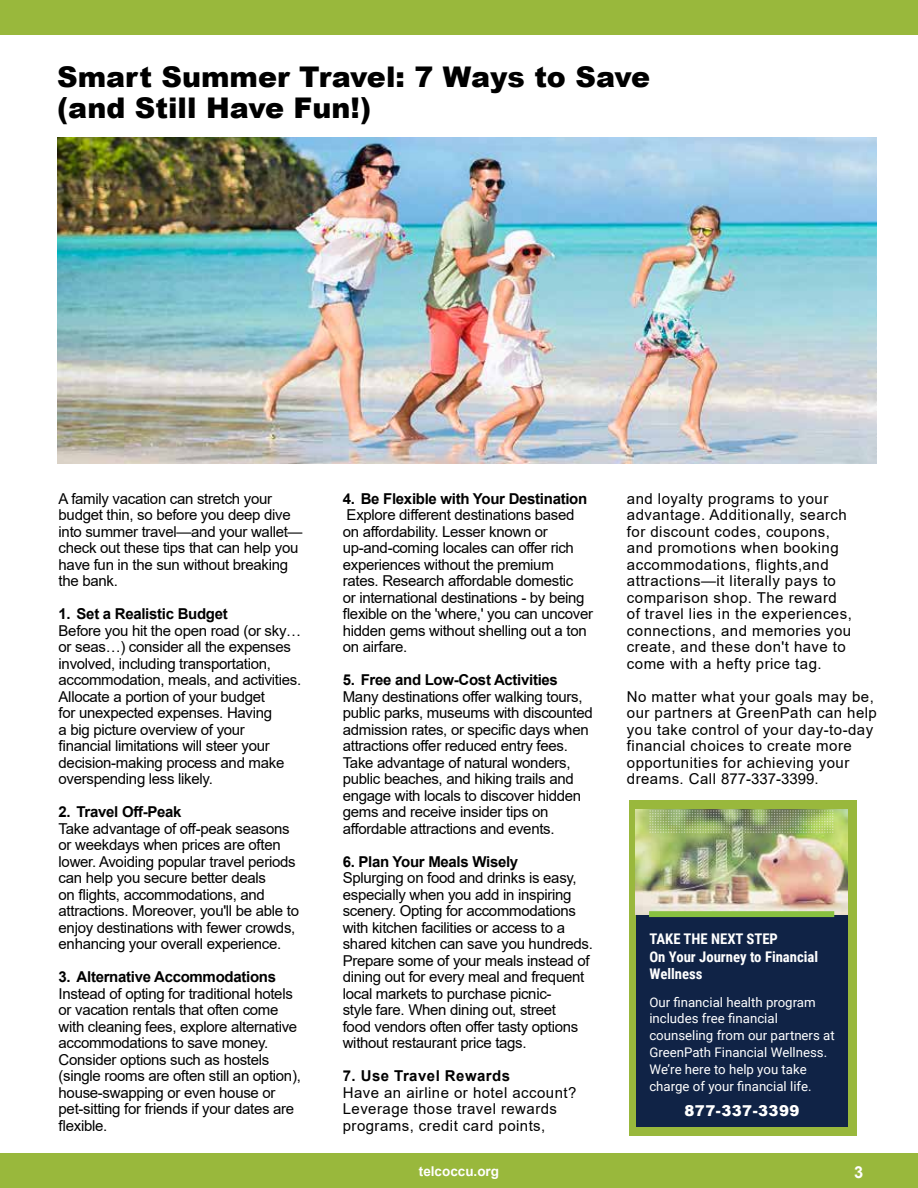
<style>
.page{position:relative;width:918px;height:1188px;background:#fff}
.page>*{position:absolute;margin:0;border:0;box-sizing:border-box;transform-origin:0 0}
.t1{font:900 28.5px/31.5px "Arial";color:#000}
.t2{font:700 16.5px "Arial";color:#fff}
.t3{font:15px/16.5px "Arial";letter-spacing:-.02em;color:#000}
.t4{font:15px/16.5px "Arial";letter-spacing:.03em;color:#000}
.t5{font:700 15px "Arial";letter-spacing:-.02em;color:#000}
.t6{font:700 15px "Arial";letter-spacing:.03em;color:#000}
.t7{font:900 15px "Arial";letter-spacing:.03em;color:#fff}
.t8{font:700 14.7px/17.7px "Roboto Condensed";color:#fff}
.t9{font:700 13.5px "Arial";color:#fff}
.t10{font:13.2px/17px "Roboto";color:#fff}
</style>
<div class="page">
<div style="left:629px;top:800px;width:227px;height:336px;background:#99b83c"></div>
<div style="left:0;top:1153px;width:918px;height:35px;background:#99b83c"></div>
<div style="left:0;top:0;width:918px;height:35px;background:#99b83c"></div>
<img style="left:57px;top:137px;width:819px;height:326px">
<div style="left:636px;top:914px;width:212px;height:213px;background:#102346"></div>
<img style="left:636px;top:810px;width:212px;height:104px">
<div style="left:649px;top:911px;width:185px;height:6px;background:#88c140"></div>
<svg style="left:649px;top:810px;width:184px;height:23px;background:#94aa70"></svg>
<h1 class="t1" style="left:57px;top:60px;width:595px">Smart Summer Travel: 7 Ways to Save (and Still Have Fun!)</h1>
<p class="t3" style="left:59px;top:490px;width:246px">A family vacation can stretch your budget thin, so before you deep dive into summer travel—and your wallet— check out these tips that can help you have fun in the sun without breaking the bank.</p>
<p class="t5" style="left:59px;top:603px;width:171px">1. Set a Realistic Budget</p>
<p class="t3" style="left:59px;top:622px;width:244px">Before you hit the open road (or sky… or seas…) consider all the expenses involved, including transportation, accommodation, meals, and activities.<br>Allocate a portion of your budget<br>for unexpected expenses. Having<br>a big picture overview of your financial limitations will steer your decision-making process and make overspending less likely.</p>
<p class="t5" style="left:59px;top:801px;width:124px">2. Travel Off-Peak</p>
<p class="t3" style="left:59px;top:820px;width:242px">Take advantage of off-peak seasons or weekdays when prices are often lower. Avoiding popular travel periods can help you secure better deals<br>on flights, accommodations, and attractions. Moreover, you'll be able to enjoy destinations with fewer crowds, enhancing your overall experience.</p>
<p class="t5" style="left:59px;top:966px;width:219px">3. Alternative Accommodations</p>
<p class="t3" style="left:59px;top:985px;width:244px">Instead of opting for traditional hotels or vacation rentals that often come with cleaning fees, explore alternative accommodations to save money.<br>Consider options such as hostels (single rooms are often still an option), house-swapping or even house or pet-sitting for friends if your dates are flexible.</p>
<p class="t5" style="left:343px;top:488px;width:246px">4. Be Flexible with Your Destination</p>
<p class="t3" style="left:343px;top:507px;width:252px">Explore different destinations based<br>on affordability. Lesser known or up-and-coming locales can offer rich experiences without the premium rates. Research affordable domestic<br>or international destinations - by being flexible on the 'where,' you can uncover hidden gems without shelling out a ton on airfare.</p>
<p class="t5" style="left:343px;top:669px;width:217px">5. Free and Low-Cost Activities</p>
<p class="t3" style="left:343px;top:688px;width:252px">Many destinations offer walking tours, public parks, museums with discounted admission rates, or specific days when attractions offer reduced entry fees.<br>Take advantage of natural wonders, public beaches, and hiking trails and engage with locals to discover hidden gems and receive insider tips on affordable attractions and events.</p>
<p class="t5" style="left:343px;top:851px;width:177px">6. Plan Your Meals Wisely</p>
<p class="t3" style="left:343px;top:870px;width:252px">Splurging on food and drinks is easy, especially when you add in inspiring scenery. Opting for accommodations with kitchen facilities or access to a shared kitchen can save you hundreds.<br>Prepare some of your meals instead of dining out for every meal and frequent local markets to purchase picnic-<br>style fare. When dining out, street<br>food vendors often offer tasty options without restaurant price tags.</p>
<p class="t6" style="left:343px;top:1065px;width:169px">7. Use Travel Rewards</p>
<p class="t4" style="left:343px;top:1084px;width:235px">Have an airline or hotel account?<br>Leverage those travel rewards programs, credit card points,</p>
<p class="t4" style="left:627px;top:490px;width:226px">and loyalty programs to your advantage. Additionally, search for discount codes, coupons, and promotions when booking accommodations, flights,and attractions—it literally pays to comparison shop. The reward of travel lies in the experiences, connections, and memories you create, and these don't have to come with a hefty price tag.</p>
<p class="t4" style="left:627px;top:688px;width:251px">No matter what your goals may be, our partners at GreenPath can help you take control of your day-to-day financial choices to create more opportunities for achieving your dreams. Call 877-337-3399.</p>
<p class="t8" style="left:649px;top:929px;width:170px">TAKE THE NEXT STEP<br>On Your Journey to Financial<br>Wellness</p>
<p class="t10" style="left:649px;top:993px;width:187px">Our financial health program includes free financial counseling from our partners at<br>GreenPath Financial Wellness.<br>We’re here to help you take charge of your financial life.</p>
<p class="t7" style="left:685px;top:1099px;width:116px">877-337-3399</p>
<p class="t9" style="left:419px;top:1162px;width:82px">telcoccu.org</p>
<p class="t2" style="left:854px;top:1160px;width:11px">3</p>
</div>
